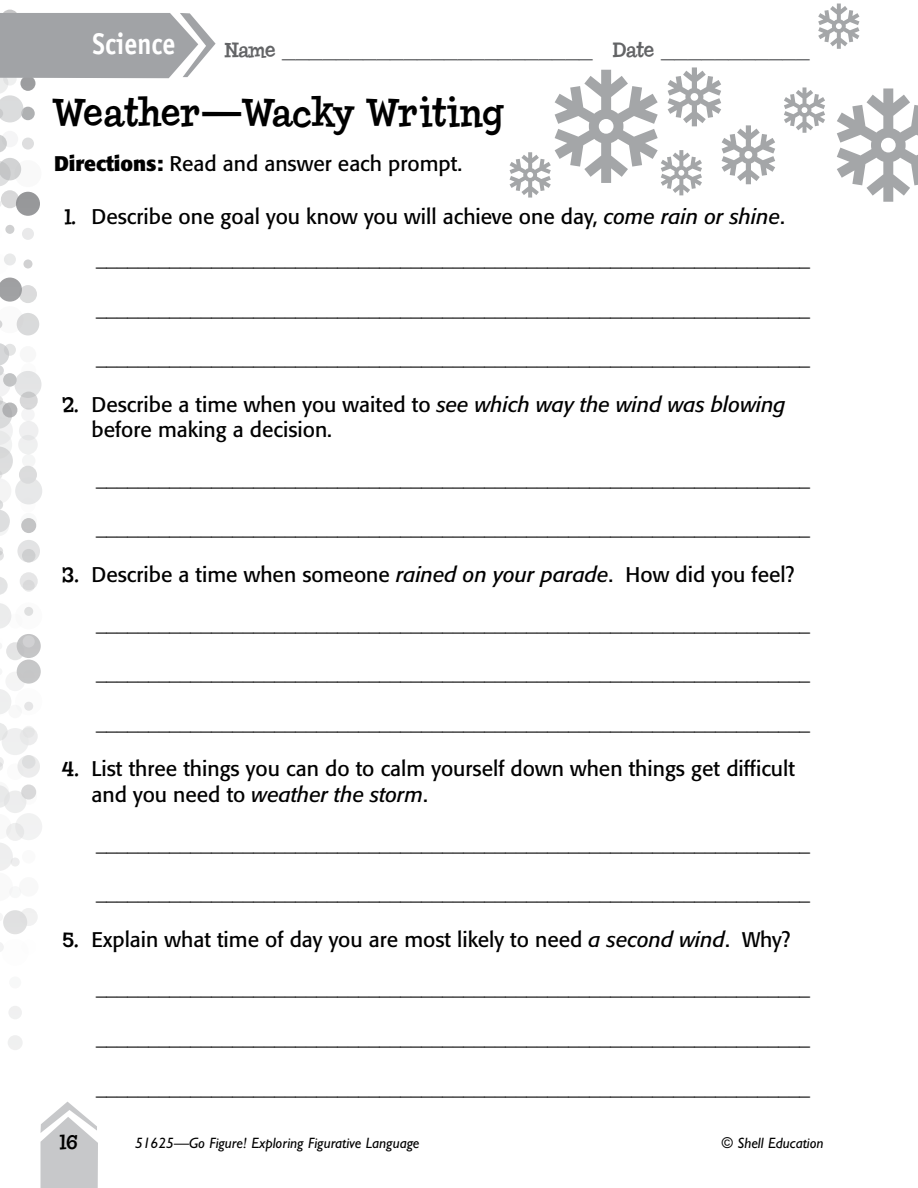
<style>
.page{position:relative;width:918px;height:1188px;background:#fff}
.page>*{position:absolute;margin:0;border:0;box-sizing:border-box;transform-origin:0 0}
.t1{font:39px "Chowderhead";letter-spacing:.03em;color:#000}
.t2{font:700 30px "Officina Sans Std";color:#fff;scale:.87 1}
.t3{font:900 27px "Arial";color:#636466}
.t4{font:21px/25.5px "Formata";color:#000}
.t5{font:20.4px "Chowderhead";color:#000}
.t6{font:italic 15px "Gill Sans Std";color:#000}
.s1{font-family:"Chowderhead";font-weight:400;font-size:21px}
.s2{font-weight:700}
.s3{font-family:"Chowderhead"}
.s4{font-style:italic}
</style>
<div class="page">
<div style="left:22px;top:228px;width:12px;height:12px;background:#e9e9ea;border-radius:50%"></div>
<svg style="left:23px;top:259px;width:9px;height:10px"></svg>
<div style="left:19px;top:285px;width:18px;height:18px;background:#dbdbdc;border-radius:50%"></div>
<div style="left:17px;top:313px;width:22px;height:23px;background:#d9dadb;border-radius:50%"></div>
<div style="left:20px;top:346px;width:16px;height:17px;background:#f7f7f7;border-radius:50%"></div>
<div style="left:14px;top:371px;width:28px;height:27px;background:#e3e4e5;border-radius:50%"></div>
<div style="left:21px;top:408px;width:14px;height:13px;background:#f4f4f5;border-radius:50%"></div>
<div style="left:18px;top:435px;width:20px;height:19px;background:#eff0f0;border-radius:50%"></div>
<div style="left:19px;top:466px;width:18px;height:18px;background:#dcdcdd;border-radius:50%"></div>
<svg style="left:21px;top:518px;width:15px;height:15px"></svg>
<svg style="left:23px;top:580px;width:12px;height:12px"></svg>
<div style="left:15px;top:602px;width:27px;height:27px;background:#fbfbfb;border-radius:50%"></div>
<div style="left:17px;top:634px;width:24px;height:24px;background:#c5c5c6;border-radius:50%"></div>
<div style="left:20px;top:727px;width:18px;height:18px;background:#ececed;border-radius:50%"></div>
<div style="left:17px;top:755px;width:23px;height:23px;background:#ececec;border-radius:50%"></div>
<div style="left:20px;top:788px;width:17px;height:17px;background:#fbfbfb;border-radius:50%"></div>
<div style="left:15px;top:813px;width:27px;height:27px;background:#f2f2f3;border-radius:50%"></div>
<div style="left:22px;top:850px;width:14px;height:14px;background:#fafafa;border-radius:50%"></div>
<div style="left:19px;top:877px;width:20px;height:20px;background:#f8f8f8;border-radius:50%"></div>
<svg style="left:0;top:843px;width:13px;height:28px"></svg>
<div style="left:20px;top:908px;width:18px;height:18px;background:#f1f1f1;border-radius:50%"></div>
<svg style="left:0;top:943px;width:3px;height:9px"></svg>
<svg style="left:2px;top:402px;width:15px;height:16px"></svg>
<svg style="left:3px;top:373px;width:14px;height:14px"></svg>
<div style="left:4px;top:344px;width:12px;height:12px;background:#e4e5e5;border-radius:50%"></div>
<svg style="left:0;top:261px;width:23px;height:72px"></svg>
<div style="left:4px;top:253px;width:12px;height:12px;background:#e9eaea;border-radius:50%"></div>
<div style="left:5px;top:225px;width:9px;height:9px;background:#cfd0d1;border-radius:50%"></div>
<div style="left:1px;top:10px;width:18px;height:18px;background:#c4c4c5;border-radius:50%"></div>
<div style="left:8px;top:1035px;width:15px;height:15px;background:#eff0f0;border-radius:50%"></div>
<div style="left:8px;top:1006px;width:14px;height:13px;background:#f0f0f1;border-radius:50%"></div>
<div style="left:9px;top:976px;width:12px;height:12px;background:#f7f8f8;border-radius:50%"></div>
<div style="left:2px;top:939px;width:27px;height:27px;background:#fdfdfd;border-radius:50%"></div>
<div style="left:3px;top:910px;width:24px;height:24px;background:#e0e0e1;border-radius:50%"></div>
<div style="left:9px;top:886px;width:12px;height:12px;background:#f7f8f8;border-radius:50%"></div>
<div style="left:11px;top:858px;width:9px;height:9px;background:#ededee;border-radius:50%"></div>
<div style="left:6px;top:823px;width:18px;height:18px;background:#eee;border-radius:50%"></div>
<div style="left:4px;top:791px;width:22px;height:22px;background:#ededee;border-radius:50%"></div>
<div style="left:2px;top:728px;width:27px;height:27px;background:#eff0f0;border-radius:50%"></div>
<div style="left:8px;top:705px;width:14px;height:13px;background:#f8f8f8;border-radius:50%"></div>
<div style="left:5px;top:672px;width:20px;height:19px;background:#f4f4f4;border-radius:50%"></div>
<svg style="left:6px;top:642px;width:18px;height:18px"></svg>
<div style="left:21px;top:785px;width:15px;height:15px;background:#d9d9da;border-radius:50%"></div>
<svg style="left:0;top:785px;width:9px;height:23px"></svg>
<div style="left:22px;top:755px;width:14px;height:14px;background:#dddedf;border-radius:50%"></div>
<svg style="left:0;top:757px;width:4px;height:13px"></svg>
<div style="left:23px;top:726px;width:12px;height:12px;background:#e4e5e5;border-radius:50%"></div>
<svg style="left:0;top:723px;width:8px;height:18px"></svg>
<svg style="left:15px;top:688px;width:27px;height:27px"></svg>
<svg style="left:0;top:689px;width:11px;height:25px"></svg>
<div style="left:17px;top:660px;width:24px;height:24px;background:#c6c7c8;border-radius:50%"></div>
<div style="left:23px;top:635px;width:12px;height:13px;background:#d1d1d3;border-radius:50%"></div>
<div style="left:24px;top:607px;width:9px;height:9px;background:#dfe0e0;border-radius:50%"></div>
<svg style="left:0;top:603px;width:11px;height:25px"></svg>
<svg style="left:20px;top:572px;width:18px;height:18px"></svg>
<svg style="left:0;top:577px;width:8px;height:18px"></svg>
<svg style="left:17px;top:540px;width:23px;height:22px"></svg>
<svg style="left:0;top:547px;width:4px;height:14px"></svg>
<svg style="left:20px;top:513px;width:17px;height:16px"></svg>
<svg style="left:15px;top:477px;width:27px;height:27px"></svg>
<div style="left:22px;top:454px;width:14px;height:14px;background:#f4f5f5;border-radius:50%"></div>
<div style="left:19px;top:421px;width:20px;height:20px;background:#efeff0;border-radius:50%"></div>
<svg style="left:20px;top:392px;width:18px;height:18px"></svg>
<svg style="left:0;top:343px;width:13px;height:192px"></svg>
<svg style="left:0;top:13px;width:216px;height:203px"></svg>
<svg style="left:837px;top:88px;width:81px;height:114px"></svg>
<svg style="left:818px;top:4px;width:41px;height:45px"></svg>
<svg style="left:784px;top:87px;width:41px;height:46px"></svg>
<svg style="left:509px;top:67px;width:266px;height:131px"></svg>
<svg style="left:40px;top:1102px;width:58px;height:86px"></svg>
<h2 class="t2" style="left:93px;top:26px;width:97px">Science</h2>
<p class="t3" style="left:225px;top:28px;width:586px"><span class="s1">Name</span> _______________________ <span class="s1">Date</span> ___________</p>
<h1 class="t1" style="left:54px;top:90px;width:450px">Weather—Wacky Writing</h1>
<p class="t4" style="left:54px;top:151px;width:410px"><span class="s2">Directions:</span> Read and answer each prompt.</p>
<p class="t4" style="left:96px;top:195px;width:715px;line-height:42px;text-indent:-31px"><span class="s3">1.</span> Describe one goal you know you will achieve one day, <span class="s4">come rain or shine</span>. ____________________________________________________________________</p>
<p class="t4" style="left:96px;top:295px;width:715px">____________________________________________________________________</p>
<p class="t4" style="left:96px;top:345px;width:715px">____________________________________________________________________</p>
<p class="t4" style="left:92px;top:391px;width:696px;text-indent:-29px"><span class="s3">2.</span> Describe a time when you waited to <span class="s4">see which way the wind was blowing </span>before making a decision.</p>
<p class="t4" style="left:96px;top:466px;width:715px">____________________________________________________________________</p>
<p class="t4" style="left:96px;top:515px;width:715px">____________________________________________________________________</p>
<p class="t4" style="left:62px;top:562px;width:734px"><span class="s3">3.</span> Describe a time when someone <span class="s4">rained on your parade</span>. How did you feel?</p>
<p class="t4" style="left:96px;top:611px;width:715px">____________________________________________________________________</p>
<p class="t4" style="left:96px;top:660px;width:715px">____________________________________________________________________</p>
<p class="t4" style="left:96px;top:710px;width:715px">____________________________________________________________________</p>
<p class="t4" style="left:92px;top:756px;width:705px;text-indent:-29px"><span class="s3">4.</span> List three things you can do to calm yourself down when things get difficult and you need to <span class="s4">weather the storm</span>.</p>
<p class="t4" style="left:96px;top:830px;width:715px">____________________________________________________________________</p>
<p class="t4" style="left:96px;top:880px;width:715px">____________________________________________________________________</p>
<p class="t4" style="left:62px;top:927px;width:730px"><span class="s3">5.</span> Explain what time of day you are most likely to need <span class="s4">a second wind</span>. Why?</p>
<p class="t4" style="left:96px;top:975px;width:715px">____________________________________________________________________</p>
<p class="t4" style="left:96px;top:1025px;width:715px">____________________________________________________________________</p>
<p class="t4" style="left:96px;top:1074px;width:715px">____________________________________________________________________</p>
<p class="t5" style="left:60px;top:1130px;width:20px">16</p>
<p class="t6" style="left:135px;top:1134px;width:286px">51625—Go Figure! Exploring Figurative Language</p>
<p class="t6" style="left:722px;top:1134px;width:103px">© Shell Education</p>
</div>
